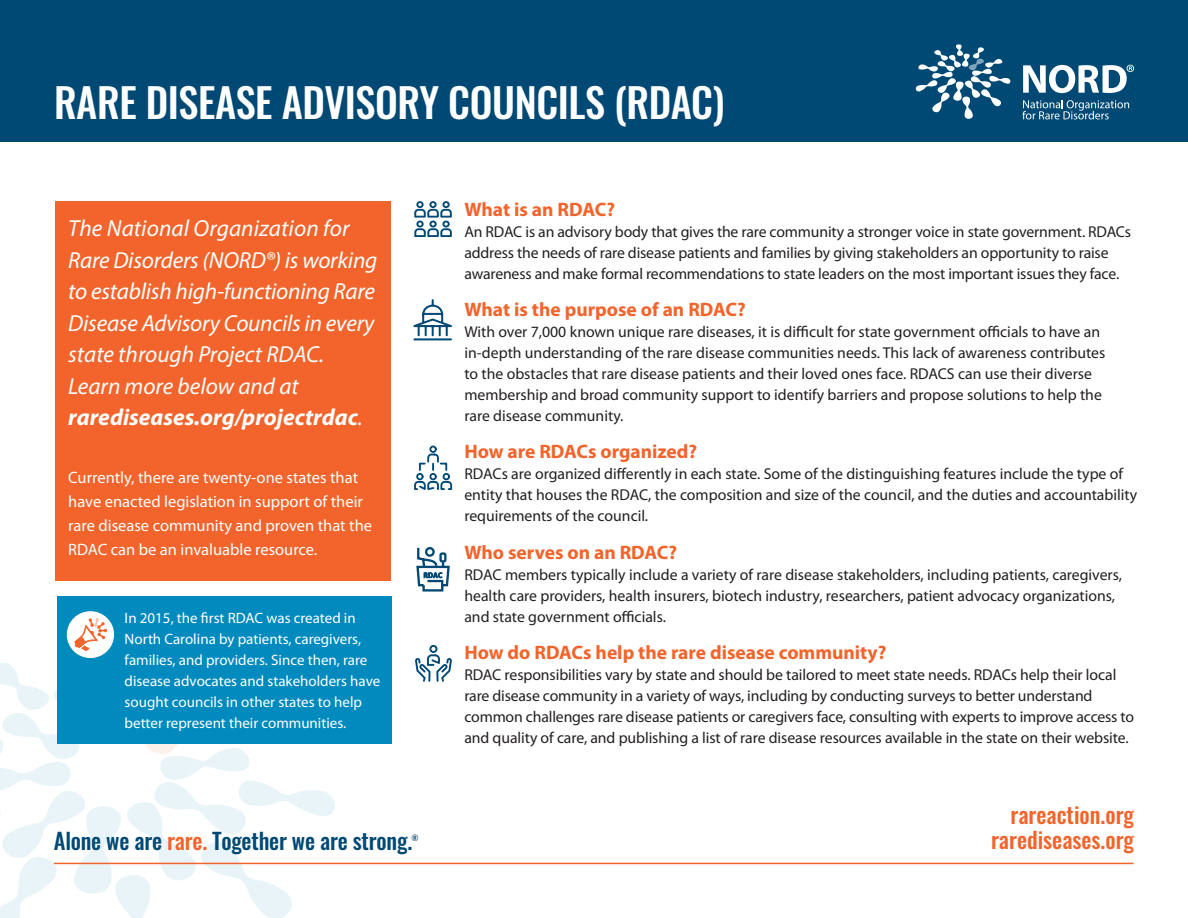
<style>
.page{position:relative;width:1188px;height:918px;background:#fff}
.page>*{position:absolute;margin:0;border:0;box-sizing:border-box;transform-origin:0 0}
.t1{font:500 40.5px "Oswald";letter-spacing:-.01em;color:#fff}
.t2{font:italic 23.25px/31.5px "Myriad Pro";letter-spacing:-.01em;color:#fff}
.t3{font:500 22.5px "Oswald";letter-spacing:-.01em;color:#004975}
.t4{font:500 22.5px/25.5px "Oswald";color:#f2642b;text-align:right}
.t5{font:700 19.5px "Myriad Pro";color:#f2642b}
.t6{font:16.5px/24px "Myriad Pro";color:#fff}
.t7{font:15.75px/21px "Myriad Pro";letter-spacing:-.005em;color:#231f20}
.t8{font:15px/21px "Myriad Pro";color:#fff}
.t9{font:500 7.8px "Oswald";color:#004975}
.t10{font:600 7.35px "Myriad Pro";color:#004975;scale:.96 1}
.s1{font-weight:700}
.s2{color:#f2642b}
</style>
<div class="page">
<hr style="left:54px;top:863px;width:1080px;height:1px;background:#f2642b">
<div style="left:0;top:0;width:1188px;height:141px;background:#004975"></div>
<svg style="left:1023px;top:65px;width:111px;height:28px"></svg>
<svg style="left:1022px;top:100px;width:107px;height:19px"></svg>
<svg style="left:916px;top:44px;width:94px;height:75px"></svg>
<div style="left:56px;top:201px;width:335px;height:379px;background:#f2642b"></div>
<div style="left:57px;top:596px;width:334px;height:148px;background:#008abe"></div>
<div style="left:67px;top:611px;width:47px;height:47px;background:#fff;border-radius:50%"></div>
<svg style="left:0;top:618px;width:335px;height:300px"></svg>
<svg style="left:416px;top:547px;width:34px;height:45px"></svg>
<svg style="left:413px;top:299px;width:39px;height:42px"></svg>
<svg style="left:414px;top:201px;width:38px;height:36px"></svg>
<svg style="left:415px;top:645px;width:37px;height:37px"></svg>
<svg style="left:414px;top:445px;width:39px;height:45px"></svg>
<h1 class="t1" style="left:54px;top:81px;width:672px">RARE DISEASE ADVISORY COUNCILS (RDAC)</h1>
<h2 class="t2" style="left:68px;top:213px;width:311px">The National Organization for<br>Rare Disorders (NORD®) is working to establish high-functioning Rare<br>Disease Advisory Councils in every state through Project RDAC.<br>Learn more below and at <span class="s1">rarediseases.org/projectrdac</span>.</h2>
<p class="t6" style="left:68px;top:466px;width:305px">Currently, there are twenty-one states that have enacted legislation in support of their rare disease community and proven that the RDAC can be an invaluable resource.</p>
<p class="t8" style="left:125px;top:608px;width:257px">In 2015, the first RDAC was created in North Carolina by patients, caregivers, families, and providers. Since then, rare disease advocates and stakeholders have sought councils in other states to help better represent their communities.</p>
<p class="t10" style="left:424px;top:571px;width:21px">RDAC</p>
<p class="t5" style="left:464px;top:198px;width:152px">What is an RDAC?</p>
<p class="t7" style="left:464px;top:221px;width:668px">An RDAC is an advisory body that gives the rare community a stronger voice in state government. RDACs address the needs of rare disease patients and families by giving stakeholders an opportunity to raise awareness and make formal recommendations to state leaders on the most important issues they face.</p>
<p class="t5" style="left:464px;top:298px;width:283px">What is the purpose of an RDAC?</p>
<p class="t7" style="left:464px;top:322px;width:642px">With over 7,000 known unique rare diseases, it is difficult for state government officials to have an in-depth understanding of the rare disease communities needs. This lack of awareness contributes to the obstacles that rare disease patients and their loved ones face. RDACS can use their diverse membership and broad community support to identify barriers and propose solutions to help the rare disease community.</p>
<p class="t5" style="left:464px;top:441px;width:234px">How are RDACs organized?</p>
<p class="t7" style="left:464px;top:464px;width:674px">RDACs are organized differently in each state. Some of the distinguishing features include the type of entity that houses the RDAC, the composition and size of the council, and the duties and accountability requirements of the council.</p>
<p class="t5" style="left:464px;top:541px;width:214px">Who serves on an RDAC?</p>
<p class="t7" style="left:464px;top:564px;width:659px">RDAC members typically include a variety of rare disease stakeholders, including patients, caregivers, health care providers, health insurers, biotech industry, researchers, patient advocacy organizations, and state government officials.</p>
<p class="t5" style="left:464px;top:642px;width:424px">How do RDACs help the rare disease community?</p>
<p class="t7" style="left:464px;top:665px;width:671px">RDAC responsibilities vary by state and should be tailored to meet state needs. RDACs help their local rare disease community in a variety of ways, including by conducting surveys to better understand common challenges rare disease patients or caregivers face, consulting with experts to improve access to and quality of care, and publishing a list of rare disease resources available in the state on their website.</p>
<h3 class="t3" style="left:54px;top:829px;width:360px">Alone we are <span class="s2">rare.</span> Together we are strong.</h3>
<p class="t9" style="left:412px;top:833px;width:8px">®</p>
<h3 class="t4" style="left:991px;top:803px;width:145px">rareaction.org rarediseases.org</h3>
</div>
